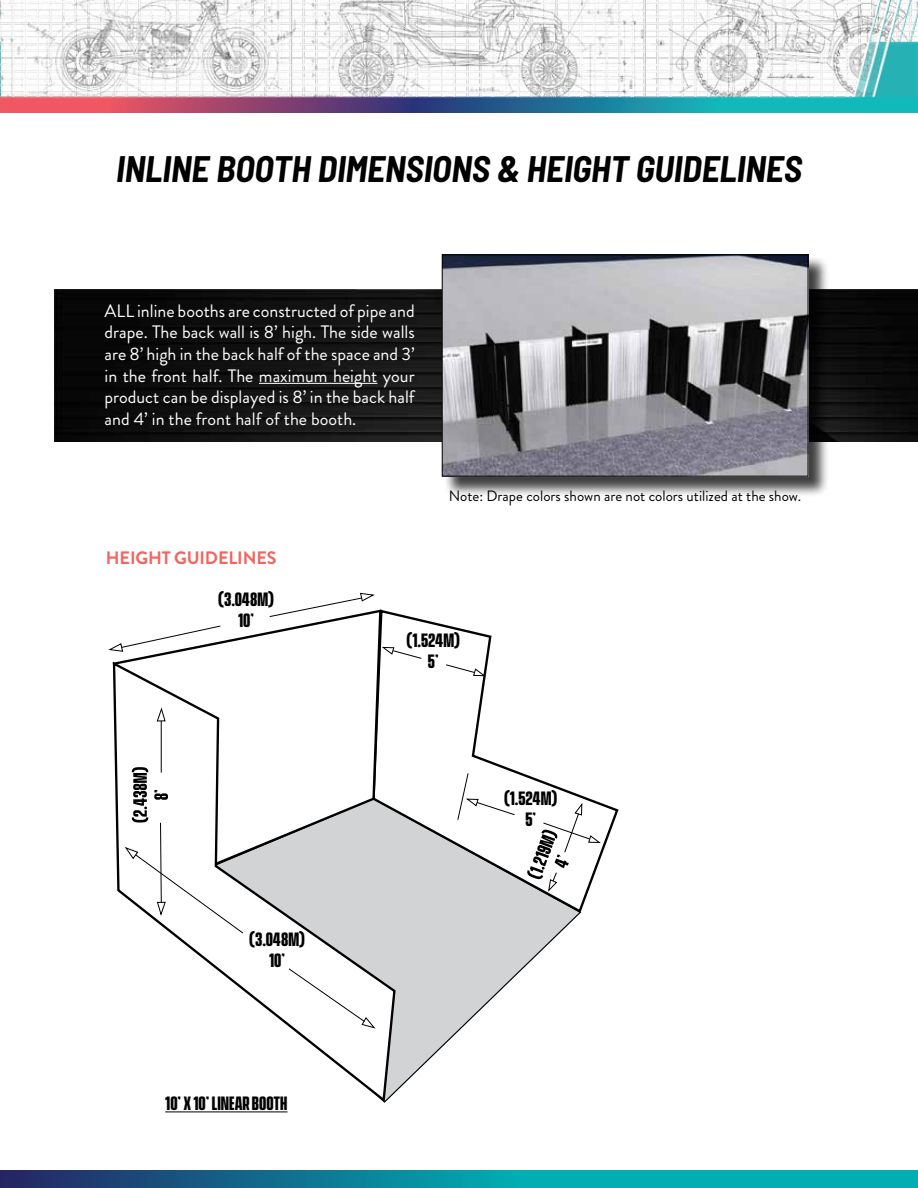
<style>
.page{position:relative;width:918px;height:1188px;background:#fff}
.page>*{position:absolute;margin:0;border:0;box-sizing:border-box;transform-origin:0 0}
.t1{font:italic 700 semi-condensed 36px "Barlow";color:#000}
.t2{font:18px/21.6px "Brandon Grotesque";color:#fff;text-align:justify}
.t3{font:700 18px "Brandon Grotesque";letter-spacing:-.01em;color:#f16660}
.t4{font:700 17.55px/21.1px "Vanguard CF";color:#000;text-align:center}
.t5{font:15px "Brandon Grotesque";color:#000}
</style>
<div class="page">
<img style="left:0;top:0;width:918px;height:112px">
<img style="left:54px;top:290px;width:864px;height:151px">
<svg style="left:0;top:1171px;width:918px;height:17px;background:#0a869c"></svg>
<hr style="left:259px;top:383px;width:118px;height:1px;background:#fff">
<div style="left:443px;top:256px;width:386px;height:242px;background:#000;opacity:.75"></div>
<img style="left:444px;top:256px;width:363px;height:219px">
<div style="left:442px;top:254px;width:367px;height:223px;border:1px solid #000"></div>
<svg style="left:398px;top:915px;width:181px;height:175px"></svg>
<svg style="left:383px;top:610px;width:236px;height:305px"></svg>
<svg style="left:127px;top:609px;width:256px;height:51px"></svg>
<svg style="left:112px;top:660px;width:286px;height:443px"></svg>
<svg style="left:108px;top:625px;width:113px;height:27px"></svg>
<svg style="left:269px;top:593px;width:106px;height:24px"></svg>
<hr style="left:165px;top:1112px;width:123px;height:1px;background:#000">
<svg style="left:288px;top:968px;width:88px;height:61px"></svg>
<hr style="left:161px;top:721px;width:1px;height:52px;background:#000">
<svg style="left:157px;top:707px;width:9px;height:15px"></svg>
<svg style="left:124px;top:767px;width:120px;height:167px"></svg>
<svg style="left:445px;top:664px;width:41px;height:12px"></svg>
<svg style="left:381px;top:647px;width:41px;height:12px"></svg>
<svg style="left:457px;top:773px;width:58px;height:47px"></svg>
<svg style="left:526px;top:803px;width:75px;height:89px"></svg>
<h1 class="t1" style="left:116px;top:146px;width:687px">INLINE BOOTH DIMENSIONS &amp; HEIGHT GUIDELINES</h1>
<p class="t2" style="left:105px;top:300px;width:312px">ALL inline booths are constructed of pipe and drape. The back wall is 8’ high. The side walls are 8’ high in the back half of the space and 3’ in the front half. The maximum height your product can be displayed is 8’ in the back half and 4’ in the front half of the booth.</p>
<p class="t3" style="left:106px;top:546px;width:172px">HEIGHT GUIDELINES</p>
<p class="t4" style="left:218px;top:590px;width:57px">(3.048M)<br>10’</p>
<p class="t5" style="left:449px;top:485px;width:354px">Note: Drape colors shown are not colors utilized at the show.</p>
<p class="t4" style="left:249px;top:929px;width:57px">(3.048M)<br>10’</p>
<p class="t4" style="left:165px;top:1094px;width:124px">10’ X 10’ liNEAR BOOTH</p>
<p class="t4" style="left:407px;top:630px;width:55px">(1.524m)<br>5’</p>
<p class="t4" style="left:504px;top:789px;width:55px">(1.524m)<br>5’</p>
</div>
